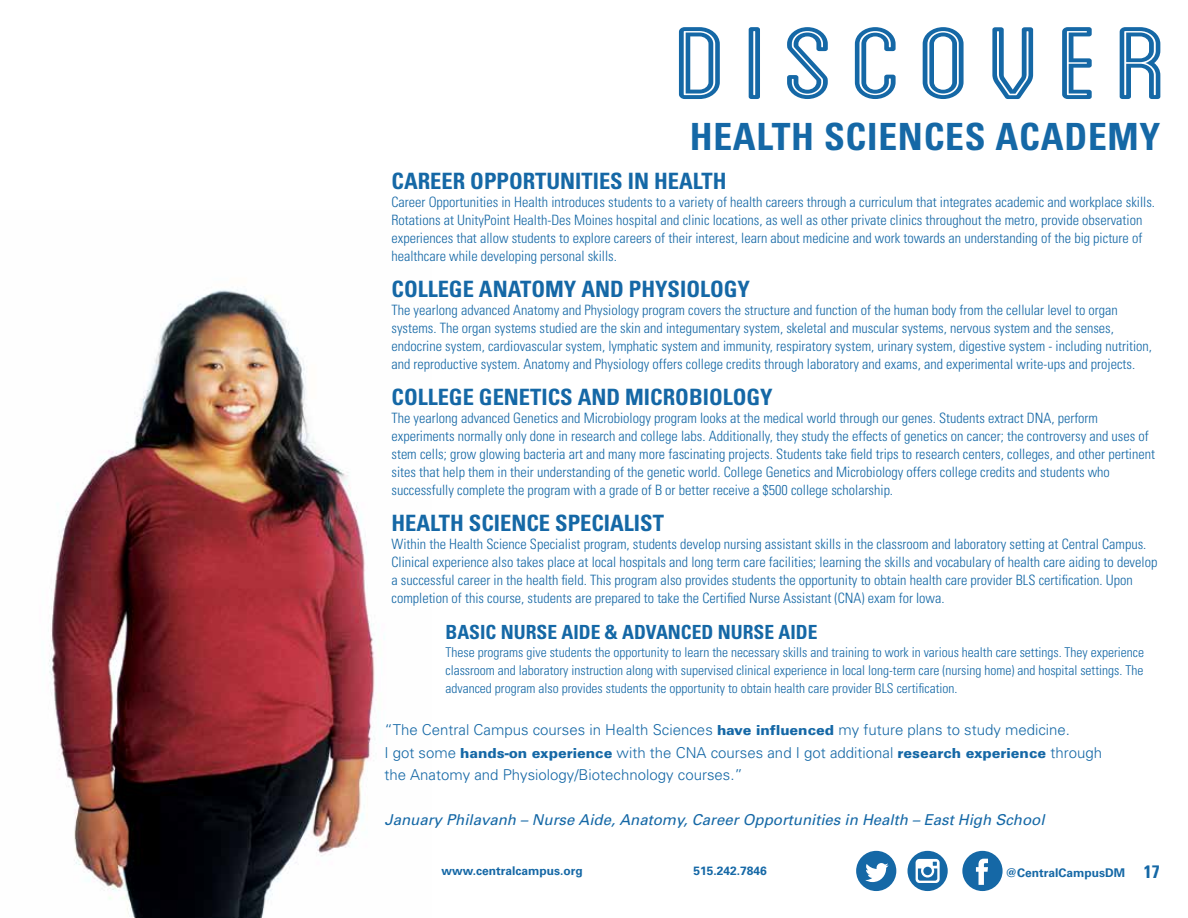
<style>
.page{position:relative;width:1188px;height:918px;background:#fff}
.page>*{position:absolute;margin:0;border:0;box-sizing:border-box;transform-origin:0 0}
.t1{font:700 condensed 37.5px "Univers";letter-spacing:.02em;color:#1568a6}
.t2{font:700 condensed 22.5px "Univers";color:#1568a6}
.t3{font:700 condensed 19.5px "Univers";color:#1568a6}
.t4{font:300 15px/22.5px "Univers";color:#1568a6}
.t5{font:italic 15px "Univers";color:#1568a6}
.t6{font:300 condensed 14.25px/18px "Univers";color:#1568a6}
.t7{font:300 condensed 13.5px/18px "Univers";color:#1568a6;text-align:justify}
.t8{font:700 12px "Univers";color:#1568a6}
.s1{font-family:"Univers Black DTC";font-weight:400}
.s2{font-stretch:condensed;font-size:18px}
</style>
<div class="page">
<svg style="left:679px;top:27px;width:481px;height:72px"></svg>
<img style="left:49px;top:290px;width:336px;height:628px">
<svg style="left:856px;top:851px;width:40px;height:40px"></svg>
<svg style="left:962px;top:851px;width:41px;height:40px"></svg>
<svg style="left:908px;top:851px;width:40px;height:40px"></svg>
<h1 class="t1" style="left:690px;top:114px;width:472px">HEALTH SCIENCES ACADEMY</h1>
<h2 class="t2" style="left:392px;top:168px;width:337px">CAREER OPPORTUNITIES IN HEALTH</h2>
<p class="t6" style="left:392px;top:193px;width:765px">Career Opportunities in Health introduces students to a variety of health careers through a curriculum that integrates academic and workplace skills.<br>Rotations at UnityPoint Health-Des Moines hospital and clinic locations, as well as other private clinics throughout the metro, provide observation experiences that allow students to explore careers of their interest, learn about medicine and work towards an understanding of the big picture of healthcare while developing personal skills.</p>
<h2 class="t2" style="left:392px;top:276px;width:360px">COLLEGE ANATOMY AND PHYSIOLOGY</h2>
<p class="t6" style="left:392px;top:301px;width:762px">The yearlong advanced Anatomy and Physiology program covers the structure and function of the human body from the cellular level to organ systems. The organ systems studied are the skin and integumentary system, skeletal and muscular systems, nervous system and the senses, endocrine system, cardiovascular system, lymphatic system and immunity, respiratory system, urinary system, digestive system - including nutrition, and reproductive system. Anatomy and Physiology offers college credits through laboratory and exams, and experimental write-ups and projects.</p>
<h2 class="t2" style="left:392px;top:384px;width:383px">COLLEGE GENETICS AND MICROBIOLOGY</h2>
<p class="t6" style="left:392px;top:409px;width:765px">The yearlong advanced Genetics and Microbiology program looks at the medical world through our genes. Students extract DNA, perform experiments normally only done in research and college labs. Additionally, they study the effects of genetics on cancer; the controversy and uses of stem cells; grow glowing bacteria art and many more fascinating projects. Students take field trips to research centers, colleges, and other pertinent sites that help them in their understanding of the genetic world. College Genetics and Microbiology offers college credits and students who successfully complete the program with a grade of B or better receive a $500 college scholarship.</p>
<h2 class="t2" style="left:392px;top:510px;width:274px">HEALTH SCIENCE SPECIALIST</h2>
<p class="t6" style="left:392px;top:535px;width:767px">Within the Health Science Specialist program, students develop nursing assistant skills in the classroom and laboratory setting at Central Campus.<br>Clinical experience also takes place at local hospitals and long term care facilities; learning the skills and vocabulary of health care aiding to develop a successful career in the health field. This program also provides students the opportunity to obtain health care provider BLS certification. Upon completion of this course, students are prepared to take the Certified Nurse Assistant (CNA) exam for Iowa.</p>
<h3 class="t3" style="left:445px;top:621px;width:374px">BASIC NURSE AIDE &amp; ADVANCED NURSE AIDE</h3>
<p class="t7" style="left:446px;top:644px;width:700px">These programs give students the opportunity to learn the necessary skills and training to work in various health care settings. They experience classroom and laboratory instruction along with supervised clinical experience in local long-term care (nursing home) and hospital settings. The advanced program also provides students the opportunity to obtain health care provider BLS certification.</p>
<p class="t4" style="left:384px;top:719px;width:719px">“The Central Campus courses in Health Sciences <span class="s1">have influenced</span> my future plans to study medicine.<br>I got some <span class="s1">hands-on experience</span> with the CNA courses and I got additional <span class="s1">research experience</span> through the Anatomy and Physiology/Biotechnology courses.”</p>
<p class="t5" style="left:384px;top:811px;width:662px">January Philavanh – Nurse Aide, Anatomy, Career Opportunities in Health – East High School</p>
<p class="t8" style="left:442px;top:864px;width:143px">www.centralcampus.org</p>
<p class="t8" style="left:694px;top:864px;width:75px">515.242.7846</p>
<p class="t8" style="left:1005px;top:865px;width:156px">@CentralCampusDM <span class="s2">17</span></p>
</div>
